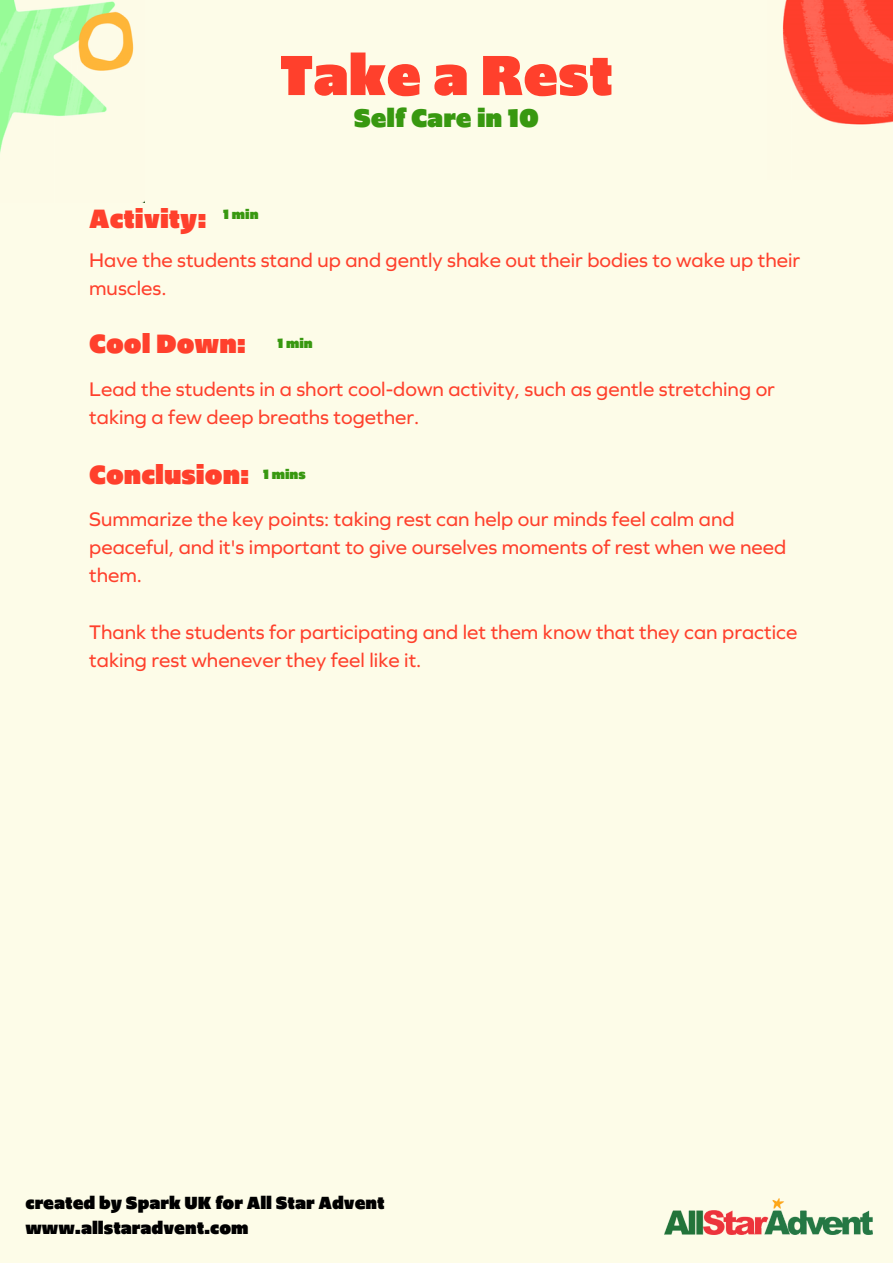
<style>
.page{position:relative;width:893px;height:1264px;background:#fff}
.page>*{position:absolute;margin:0;border:0;box-sizing:border-box;transform-origin:0 0}
.t1{font:900 59.4px "Upgrade";color:#ff402c}
.t2{font:900 27.9px "Upgrade";color:#ff402c}
.t3{font:900 26.85px "Upgrade";color:#389810}
.t4{font:20.4px/28px "Graphie";color:#ff402c}
.t5{font:900 18.45px "Upgrade";color:#000}
.t6{font:900 14.1px "Upgrade";color:#389810}
</style>
<div class="page">
<div style="left:0;top:0;width:892px;height:1262px;background:#fdfce8"></div>
<img style="left:783px;top:0;width:109px;height:125px">
<img style="left:0;top:0;width:145px;height:203px">
<img style="left:664px;top:1198px;width:208px;height:35px">
<p class="t1" style="left:280px;top:42px;width:334px">Take a Rest</p>
<p class="t3" style="left:353px;top:103px;width:187px">Self Care in 10</p>
<p class="t2" style="left:89px;top:202px;width:119px">Activity:</p>
<p class="t6" style="left:223px;top:206px;width:37px">1 min</p>
<p class="t4" style="left:89px;top:246px;width:712px">Have the students stand up and gently shake out their bodies to wake up their muscles.</p>
<p class="t2" style="left:89px;top:328px;width:158px">Cool Down:</p>
<p class="t6" style="left:277px;top:335px;width:37px">1 min</p>
<p class="t4" style="left:89px;top:375px;width:687px">Lead the students in a short cool-down activity, such as gentle stretching or taking a few deep breaths together.</p>
<p class="t2" style="left:89px;top:459px;width:162px">Conclusion:</p>
<p class="t6" style="left:263px;top:466px;width:44px">1 mins</p>
<p class="t4" style="left:89px;top:505px;width:698px">Summarize the key points: taking rest can help our minds feel calm and peaceful, and it's important to give ourselves moments of rest when we need them.</p>
<p class="t4" style="left:89px;top:617px;width:709px">Thank the students for participating and let them know that they can practice taking rest whenever they feel like it.</p>
<p class="t5" style="left:26px;top:1191px;width:360px">created by Spark UK for All Star Advent</p>
<p class="t5" style="left:26px;top:1217px;width:224px">www.allstaradvent.com</p>
</div>
